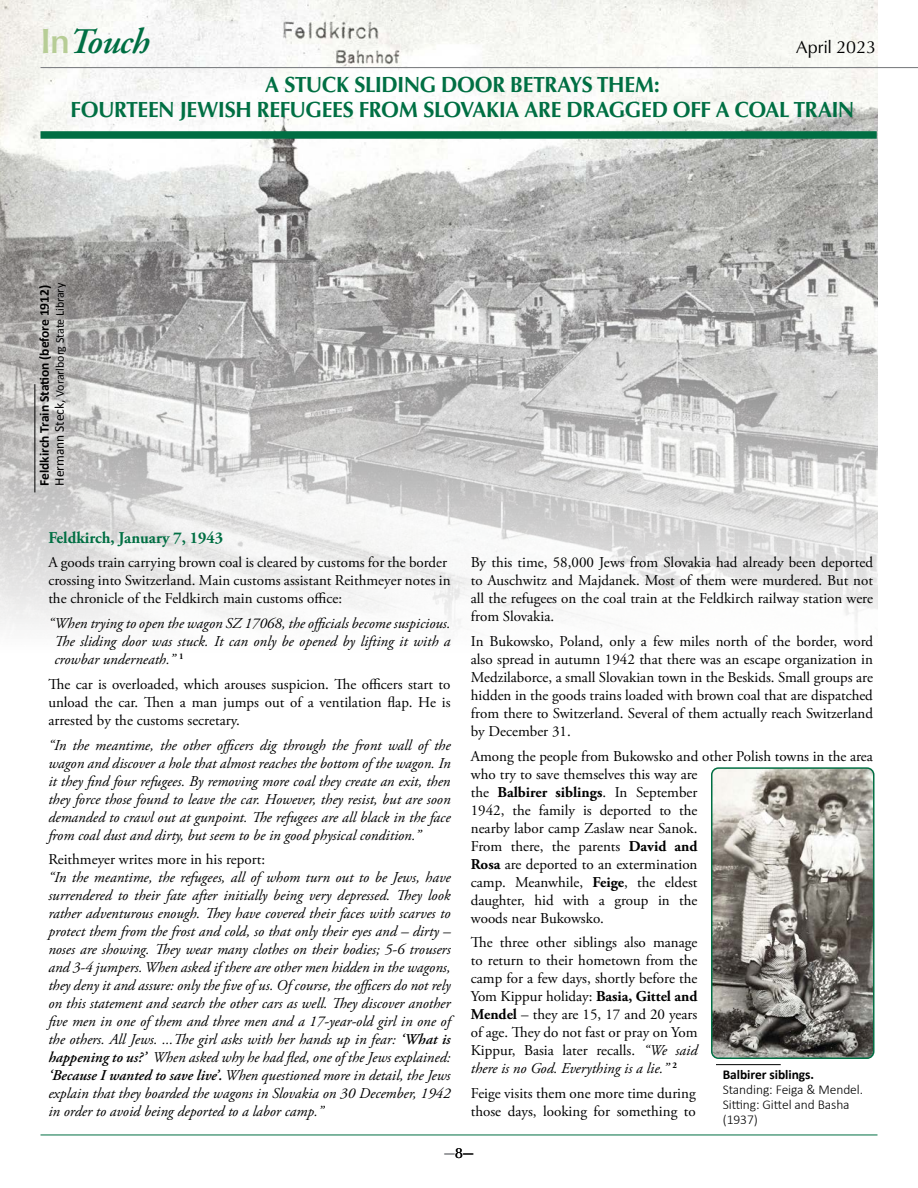
<style>
.page{position:relative;width:918px;height:1188px;background:#fff}
.page>*{position:absolute;margin:0;border:0;box-sizing:border-box;transform-origin:0 0}
.t1{font:italic 600 36px "Adobe Garamond Pro";letter-spacing:-.025em;color:#006f43}
.t2{font:700 22.5px/25.5px "Classico URW";letter-spacing:-.01em;color:#006f43;text-align:center;scale:.95 1}
.t3{font:18px "Classico URW";color:#000}
.t4{font:700 16.5px "Adobe Garamond Pro";color:#006f43}
.t5{font:15px/18px "Adobe Garamond Pro";color:#000;text-align:justify}
.t6{font:italic 15px/18px "Adobe Garamond Pro";color:#000;text-align:justify}
.t7{font:15px "Classico URW";color:#000}
.t8{font:700 13.5px "Calibri";letter-spacing:-.005em;color:#000}
.t9{font:300 13.5px/15px "Calibri";letter-spacing:-.005em;color:#000}
.t10{font:12px "Calibri";letter-spacing:-.005em;color:#000}
.s1{font-family:"Classico URW";font-weight:500;font-style:normal;color:#b7cd96}
.s2{font-size:13.5px}
.s3{font-weight:600}
.s4{font-weight:700}
.s5{font-style:italic}
.s6{color:#808285}
</style>
<div class="page">
<img style="left:0;top:0;width:878px;height:630px">
<hr style="left:40px;top:1135px;width:838px;height:1px;background:#006f43">
<div style="left:40px;top:131px;width:837px;height:8px;background:#006e43"></div>
<hr style="left:716px;top:1064px;width:65px;height:1px;background:#000">
<img style="left:712px;top:768px;width:162px;height:290px">
<div style="left:711px;top:767px;width:163px;height:292px;border:2px solid #006f43;border-radius:7px"></div>
<hr style="left:40px;top:67px;width:878px;height:1px;background:#808285">
<div style="left:26px;top:276px;width:47px;height:223px;background:#fff;opacity:.75"></div>
<hr style="left:34px;top:384px;width:1px;height:108px;background:#000">
<h1 class="t1" style="left:40px;top:21px;width:110px"><span class="s1">In</span>Touch</h1>
<p class="t3" style="left:796px;top:34px;width:82px">April 2023</p>
<h2 class="t2" style="left:71px;top:70px;width:826px">A STUCK SLIDING DOOR BETRAYS THEM:<br>FOURTEEN JEWISH REFUGEES FROM SLOVAKIA ARE DRAGGED OFF A COAL TRAIN</h2>
<p class="t8" style="left:36px;top:486px;width:202px;rotate:-90deg">Feldkirch Train Station (before 1912)</p>
<p class="t10" style="left:52px;top:486px;width:204px;rotate:-90deg"><span class="s2">Hermann Steck,</span> Vorarlborg State Library</p>
<p class="t4" style="left:48px;top:528px;width:176px">Feldkirch, January 7, 1943</p>
<p class="t5" style="left:48px;top:554px;width:404px;text-align:left">A goods train carrying brown coal is cleared by customs for the border crossing into Switzerland. Main customs assistant Reithmeyer notes in the chronicle of the Feldkirch main customs office:</p>
<p class="t6" style="left:54px;top:615px;width:398px;text-indent:-6px">“When trying to open the wagon SZ 17068, the officials become suspicious.<br>The sliding door was stuck. It can only be opened by lifting it with a crowbar underneath.” <sup>1</sup></p>
<p class="t5" style="left:48px;top:676px;width:404px">The car is overloaded, which arouses suspicion. The officers start to unload the car. Then a man jumps out of a ventilation flap. He is arrested by the customs secretary.</p>
<p class="t6" style="left:48px;top:736px;width:404px">“In the meantime, the other officers dig through the front wall of the wagon and discover a hole that almost reaches the bottom of the wagon. In it they find four refugees. By removing more coal they create an exit, then they force those found to leave the car. However, they resist, but are soon demanded to crawl out at gunpoint. The refugees are all black in the face from coal dust and dirty, but seem to be in good physical condition.”</p>
<p class="t5" style="left:48px;top:851px;width:218px">Reithmeyer writes more in his report:</p>
<p class="t6" style="left:48px;top:869px;width:404px">“In the meantime, the refugees, all of whom turn out to be Jews, have surrendered to their fate after initially being very depressed. They look rather adventurous enough. They have covered their faces with scarves to protect them from the frost and cold, so that only their eyes and – dirty – noses are showing. They wear many clothes on their bodies; 5-6 trousers and 3-4 jumpers. When asked if there are other men hidden in the wagons, they deny it and assure: only the five of us. Of course, the officers do not rely on this statement and search the other cars as well. They discover another five men in one of them and three men and a 17-year-old girl in one of the others. All Jews. ...The girl asks with her hands up in fear: <span class="s3">‘What is happening to us?’</span> When asked why he had fled, one of the Jews explained: <span class="s3">‘Because I wanted to save live’.</span> When questioned more in detail, the Jews explain that they boarded the wagons in Slovakia on 30 December, 1942 in order to avoid being deported to a labor camp.”</p>
<p class="t5" style="left:471px;top:554px;width:404px">By this time, 58,000 Jews from Slovakia had already been deported to Auschwitz and Majdanek. Most of them were murdered. But not all the refugees on the coal train at the Feldkirch railway station were from Slovakia.</p>
<p class="t5" style="left:471px;top:633px;width:404px">In Bukowsko, Poland, only a few miles north of the border, word also spread in autumn 1942 that there was an escape organization in Medzilaborce, a small Slovakian town in the Beskids. Small groups are hidden in the goods trains loaded with brown coal that are dispatched from there to Switzerland. Several of them actually reach Switzerland by December 31.</p>
<p class="t5" style="left:471px;top:747px;width:404px;text-align:left">Among the people from Bukowsko and other Polish towns in the area who try to save themselves this way are<br>the <span class="s4">Balbirer siblings</span>. In September<br>1942, the family is deported to the<br>nearby labor camp Zaslaw near Sanok.<br>From there, the parents <span class="s4">David and<br>Rosa</span> are deported to an extermination<br>camp. Meanwhile, <span class="s4">Feige</span>, the eldest<br>daughter, hid with a group in the<br>woods near Bukowsko.</p>
<p class="t5" style="left:471px;top:934px;width:228px">The three other siblings also manage to return to their hometown from the camp for a few days, shortly before the Yom Kippur holiday: <span class="s4">Basia, Gittel and Mendel</span> – they are 15, 17 and 20 years of age. They do not fast or pray on Yom Kippur, Basia later recalls. <span class="s5">“We said there is no God. Everything is a lie.”</span> <sup>2</sup></p>
<p class="t5" style="left:471px;top:1085px;width:226px">Feige visits them one more time during those days, looking for something to</p>
<p class="t8" style="left:723px;top:1065px;width:93px">Balbirer siblings.</p>
<p class="t9" style="left:723px;top:1081px;width:142px">Standing: Feiga &amp; Mendel.<br>Sitting: Gittel and Basha (1937)</p>
<p class="t7" style="left:445px;top:1142px;width:30px"><span class="s6">—</span>8—</p>
</div>
